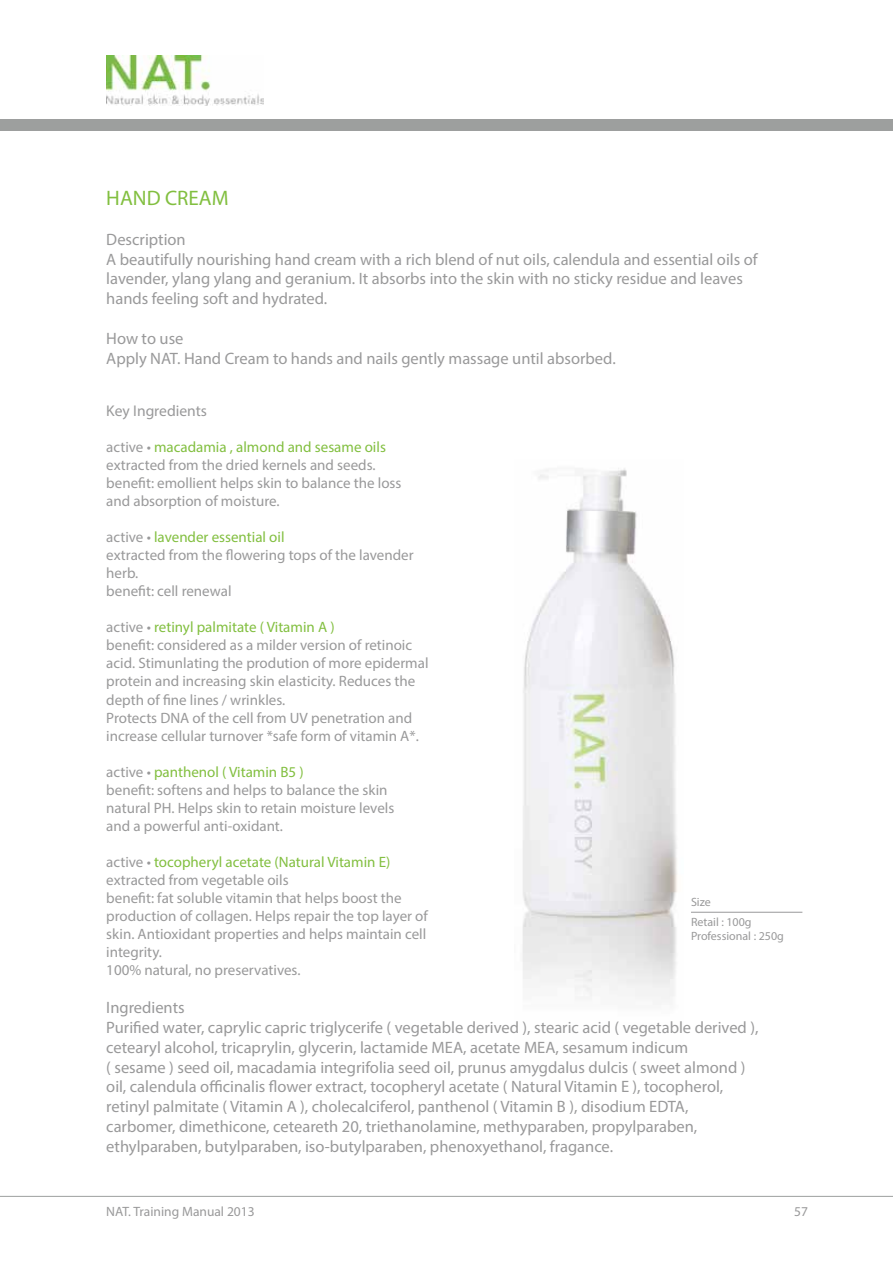
<style>
.page{position:relative;width:893px;height:1263px;background:#fff}
.page>*{position:absolute;margin:0;border:0;box-sizing:border-box;transform-origin:0 0}
.t1{font:21px "Myriad Pro";color:#82bf40}
.t2{font:16.5px/19.8px "Myriad Pro";color:#99999a}
.t3{font:15.6px "Myriad Pro";color:#99999a}
.t4{font:15px/18px "Myriad Pro";color:#99999a}
.t5{font:13.5px "Myriad Pro";color:#99999a}
.t6{font:12px/19.5px "Myriad Pro";color:#99999a}
.s1{color:#82bf40}
</style>
<div class="page">
<hr style="left:0;top:1196px;width:893px;height:1px;background:#9d9f9e">
<img style="left:106px;top:55px;width:157px;height:51px">
<div style="left:0;top:120px;width:893px;height:11px;background:#9d9f9e"></div>
<img style="left:522px;top:468px;width:155px;height:532px">
<hr style="left:691px;top:912px;width:111px;height:1px;background:#99999a">
<h1 class="t1" style="left:106px;top:185px;width:124px">HAND CREAM</h1>
<p class="t2" style="left:106px;top:229px;width:653px">Description<br>A beautifully nourishing hand cream with a rich blend of nut oils, calendula and essential oils of lavender, ylang ylang and geranium. It absorbs into the skin with no sticky residue and leaves hands feeling soft and hydrated.</p>
<p class="t2" style="left:106px;top:328px;width:511px">How to use<br>Apply NAT. Hand Cream to hands and nails gently massage until absorbed.</p>
<p class="t3" style="left:106px;top:402px;width:102px">Key Ingredients</p>
<p class="t4" style="left:106px;top:438px;width:297px">active • <span class="s1">macadamia , almond and sesame oils </span>extracted from the dried kernels and seeds. benefit: emollient helps skin to balance the loss and absorption of moisture.</p>
<p class="t4" style="left:106px;top:528px;width:309px">active • <span class="s1">lavender essential oil<br></span>extracted from the flowering tops of the lavender herb.<br>benefit: cell renewal</p>
<p class="t4" style="left:106px;top:618px;width:324px">active • <span class="s1">retinyl palmitate ( Vitamin A )<br></span>benefit: considered as a milder version of retinoic acid. Stimunlating the prodution of more epidermal protein and increasing skin elasticity. Reduces the depth of fine lines / wrinkles.<br>Protects DNA of the cell from UV penetration and increase cellular turnover *safe form of vitamin A*.</p>
<p class="t4" style="left:106px;top:762px;width:290px">active • <span class="s1">panthenol ( Vitamin B5 )<br></span>benefit: softens and helps to balance the skin natural PH. Helps skin to retain moisture levels and a powerful anti-oxidant.</p>
<p class="t4" style="left:106px;top:852px;width:323px">active • <span class="s1">tocopheryl acetate (Natural Vitamin E) </span>extracted from vegetable oils<br>benefit: fat soluble vitamin that helps boost the production of collagen. Helps repair the top layer of skin. Antioxidant properties and helps maintain cell integrity.<br>100% natural, no preservatives.</p>
<p class="t2" style="left:106px;top:997px;width:654px">Ingredients<br>Purified water, caprylic capric triglycerife ( vegetable derived ), stearic acid ( vegetable derived ), cetearyl alcohol, tricaprylin, glycerin, lactamide MEA, acetate MEA, sesamum indicum<br>( sesame ) seed oil, macadamia integrifolia seed oil, prunus amygdalus dulcis ( sweet almond ) oil, calendula officinalis flower extract, tocopheryl acetate ( Natural Vitamin E ), tocopherol, retinyl palmitate ( Vitamin A ), cholecalciferol, panthenol ( Vitamin B ), disodium EDTA, carbomer, dimethicone, ceteareth 20, triethanolamine, methyparaben, propylparaben, ethylparaben, butylparaben, iso-butylparaben, phenoxyethanol, fragance.</p>
<p class="t6" style="left:691px;top:892px;width:62px">Size<br>Retail : 100g</p>
<p class="t6" style="left:691px;top:926px;width:94px">Professional : 250g</p>
<p class="t5" style="left:106px;top:1203px;width:150px">NAT. Training Manual 2013</p>
<p class="t5" style="left:794px;top:1203px;width:15px">57</p>
</div>
